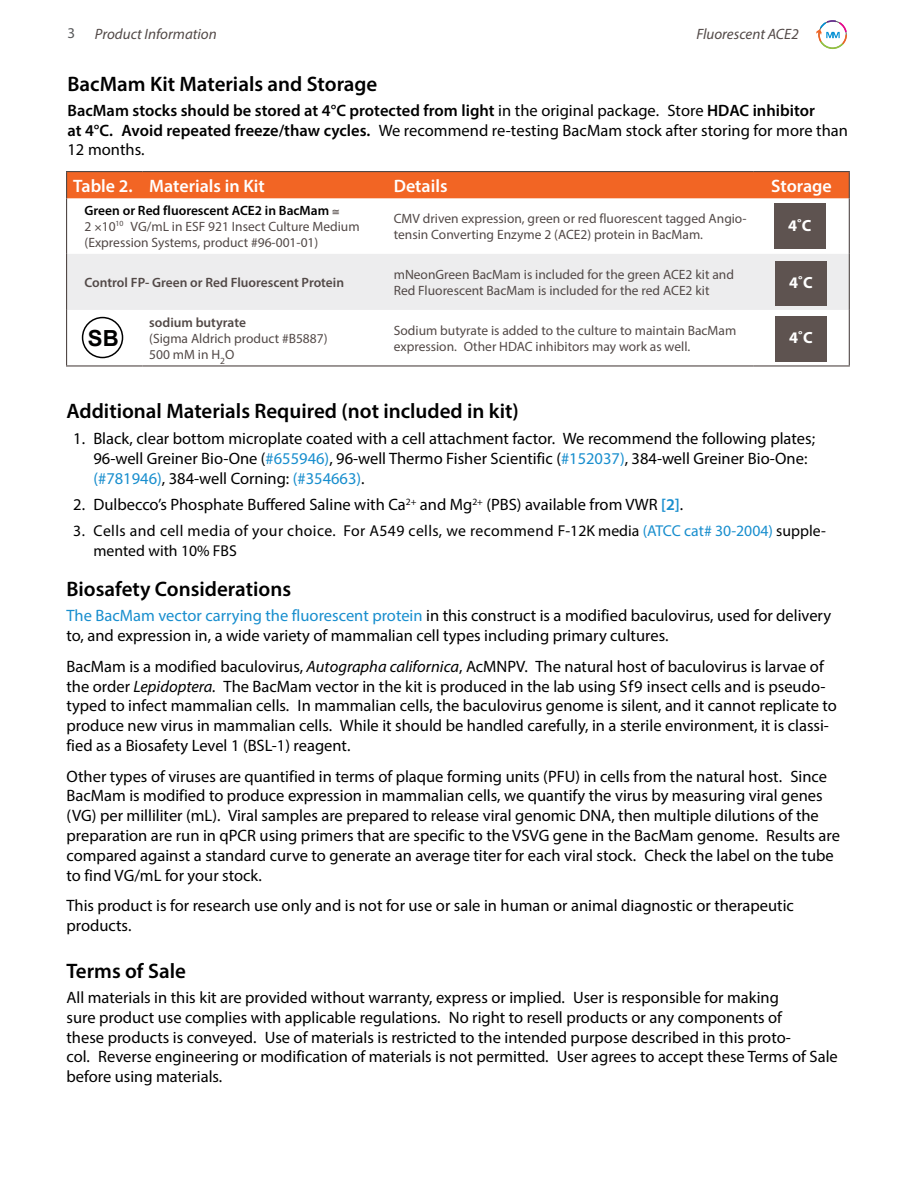
<style>
.page{position:relative;width:918px;height:1188px;background:#fff}
.page>*{position:absolute;margin:0;border:0;box-sizing:border-box;transform-origin:0 0}
.t1{font:700 22.2px "Arial";color:#000101}
.H2_Sub_Section{font:600 21px "Myriad Pro";color:#000}
.TBL_Header{font:600 18px "Myriad Pro";color:#fff}
.Body_Text{font:16.5px/19.8px "Myriad Pro";color:#000}
.Body_Text-2{font:600 16.5px/19.8px "Myriad Pro";color:#000}
.t2{font:700 16.2px "Myriad Pro";color:#fff}
.t3{font:15.75px/19.8px "Myriad Pro";letter-spacing:.015em;color:#000}
.Running_Head{font:italic 15px "Myriad Pro";color:#524947}
.t4{font:15px "Myriad Pro";color:#58595b}
.TBL_Cell_Body{font:13.5px/16.2px "Myriad Pro";color:#524947}
.TBL_Cell_Body-2{font:600 13.5px "Myriad Pro";color:#524947}
.s1{font-weight:400}
.s2{font-weight:600;color:#000}
.s3{font-weight:600}
.s4{color:#188ece}
.s5{font-weight:600;color:#188ece}
.s6{font-style:italic}
</style>
<div class="page">
<svg style="left:816px;top:20px;width:31px;height:29px"></svg>
<div style="left:67px;top:254px;width:782px;height:56px;background:#ededee"></div>
<hr style="left:387px;top:171px;width:367px;height:1px;background:#524947">
<hr style="left:849px;top:199px;width:1px;height:55px;background:#524947">
<hr style="left:754px;top:171px;width:96px;height:1px;background:#524947">
<hr style="left:66px;top:171px;width:77px;height:1px;background:#524947">
<svg style="left:66px;top:172px;width:784px;height:27px;background:#f16829"></svg>
<hr style="left:143px;top:171px;width:244px;height:1px;background:#524947">
<hr style="left:66px;top:199px;width:1px;height:55px;background:#524947">
<hr style="left:66px;top:254px;width:1px;height:56px;background:#524947">
<hr style="left:849px;top:254px;width:1px;height:56px;background:#524947">
<hr style="left:66px;top:310px;width:1px;height:55px;background:#524947">
<hr style="left:849px;top:310px;width:1px;height:55px;background:#524947">
<hr style="left:66px;top:365px;width:77px;height:2px;background:#524947">
<hr style="left:143px;top:365px;width:244px;height:2px;background:#524947">
<hr style="left:387px;top:365px;width:367px;height:2px;background:#524947">
<hr style="left:754px;top:365px;width:96px;height:2px;background:#524947">
<div style="left:774px;top:204px;width:52px;height:45px;background:#5e5350"></div>
<div style="left:775px;top:261px;width:52px;height:45px;background:#5e5350"></div>
<div style="left:82px;top:317px;width:41px;height:41px;border:2px solid #000;border-radius:50%"></div>
<div style="left:775px;top:316px;width:52px;height:46px;background:#5e5350"></div>
<p class="t4" style="left:68px;top:24px;width:9px">3</p>
<p class="Running_Head" style="left:95px;top:25px;width:123px">Product Information</p>
<p class="Running_Head" style="left:696px;top:25px;width:104px">Fluorescent ACE2</p>
<p class="H2_Sub_Section" style="left:68px;top:70px;width:311px">BacMam Kit Materials and Storage</p>
<p class="Body_Text-2" style="left:68px;top:100px;width:782px">BacMam stocks should be stored at 4°C protected from light <span class="s1">in the original package. Store</span> HDAC inhibitor<br>at 4°C. Avoid repeated freeze/thaw cycles. <span class="s1">We recommend re-testing BacMam stock after storing for more than<br>12 months.</span></p>
<p class="TBL_Header" style="left:73px;top:174px;width:61px">Table 2.</p>
<p class="TBL_Header" style="left:149px;top:174px;width:117px">Materials in Kit</p>
<p class="TBL_Header" style="left:394px;top:174px;width:55px">Details</p>
<p class="TBL_Header" style="left:771px;top:174px;width:62px">Storage</p>
<p class="TBL_Cell_Body" style="left:85px;top:202px;width:277px"><span class="s2">Green or Red fluorescent ACE2 in BacMam</span> ≅<br>2 10<sup>10</sup> VG/mL in ESF 921 Insect Culture Medium (Expression Systems, product #96-001-01)</p>
<p class="TBL_Cell_Body" style="left:394px;top:210px;width:355px">CMV driven expression, green or red fluorescent tagged Angio&shy;tensin Converting Enzyme 2 (ACE2) protein in BacMam.</p>
<p class="TBL_Cell_Body-2" style="left:85px;top:274px;width:261px">Control FP- Green or Red Fluorescent Protein</p>
<p class="TBL_Cell_Body" style="left:394px;top:266px;width:342px">mNeonGreen BacMam is included for the green ACE2 kit and<br>Red Fluorescent BacMam is included for the red ACE2 kit</p>
<p class="TBL_Cell_Body" style="left:149px;top:314px;width:180px"><span class="s3">sodium butyrate<br></span>(Sigma Aldrich product #B5887)<br>500 mM in H<sub>2</sub>O</p>
<p class="TBL_Cell_Body" style="left:394px;top:322px;width:344px">Sodium butyrate is added to the culture to maintain BacMam expression. Other HDAC inhibitors may work as well.</p>
<p class="t2" style="left:788px;top:215px;width:25px">4˚C</p>
<p class="t2" style="left:789px;top:272px;width:25px">4˚C</p>
<h1 class="t1" style="left:88px;top:324px;width:32px">SB</h1>
<p class="t2" style="left:789px;top:327px;width:25px">4˚C</p>
<p class="H2_Sub_Section" style="left:67px;top:397px;width:454px">Additional Materials Required (not included in kit)</p>
<p class="Body_Text" style="left:94px;top:429px;width:723px;text-indent:-20px">1. Black, clear bottom microplate coated with a cell attachment factor. We recommend the following plates;<br>96-well Greiner Bio-One (<span class="s4">#655946)</span>, 96-well Thermo Fisher Scientific (<span class="s4">#152037)</span>, 384-well Greiner Bio-One: <span class="s4">(#781946)</span>, 384-well Corning: <span class="s4">(#354663)</span>.</p>
<p class="Body_Text" style="left:73px;top:495px;width:612px">2. Dulbecco’s Phosphate Buffered Saline with Ca<sup>2+</sup> and Mg<sup>2+</sup> (PBS) available from VWR <span class="s5">[2]</span>.</p>
<p class="t3" style="left:94px;top:521px;width:734px;text-indent:-20px">3. Cells and cell media of your choice. For A549 cells, we recommend F-12K media <span class="s4">(ATCC cat# 30-2004)</span> supple&shy;mented with 10% FBS</p>
<p class="H2_Sub_Section" style="left:67px;top:576px;width:226px">Biosafety Considerations</p>
<p class="Body_Text" style="left:67px;top:606px;width:766px"><span class="s4">The BacMam vector carrying the fluorescent protein</span> in this construct is a modified baculovirus, used for delivery to, and expression in, a wide variety of mammalian cell types including primary cultures.</p>
<p class="Body_Text" style="left:67px;top:656px;width:772px">BacMam is a modified baculovirus, <span class="s6">Autographa californica</span>, AcMNPV. The natural host of baculovirus is larvae of the order <span class="s6">Lepidoptera.</span> The BacMam vector in the kit is produced in the lab using Sf9 insect cells and is pseudo&shy;typed to infect mammalian cells. In mammalian cells, the baculovirus genome is silent, and it cannot replicate to produce new virus in mammalian cells. While it should be handled carefully, in a sterile environment, it is classi&shy;fied as a Biosafety Level 1 (BSL-1) reagent.</p>
<p class="Body_Text" style="left:67px;top:766px;width:775px">Other types of viruses are quantified in terms of plaque forming units (PFU) in cells from the natural host. Since BacMam is modified to produce expression in mammalian cells, we quantify the virus by measuring viral genes (VG) per milliliter (mL). Viral samples are prepared to release viral genomic DNA, then multiple dilutions of the preparation are run in qPCR using primers that are specific to the VSVG gene in the BacMam genome. Results are compared against a standard curve to generate an average titer for each viral stock. Check the label on the tube to find VG/mL for your stock.</p>
<p class="Body_Text" style="left:67px;top:895px;width:729px">This product is for research use only and is not for use or sale in human or animal diagnostic or therapeutic products.</p>
<p class="H2_Sub_Section" style="left:67px;top:957px;width:121px">Terms of Sale</p>
<p class="Body_Text" style="left:67px;top:987px;width:773px">All materials in this kit are provided without warranty, express or implied. User is responsible for making<br>sure product use complies with applicable regulations. No right to resell products or any components of<br>these products is conveyed. Use of materials is restricted to the intended purpose described in this proto-<br>col. Reverse engineering or modification of materials is not permitted. User agrees to accept these Terms of Sale before using materials.</p>
</div>
